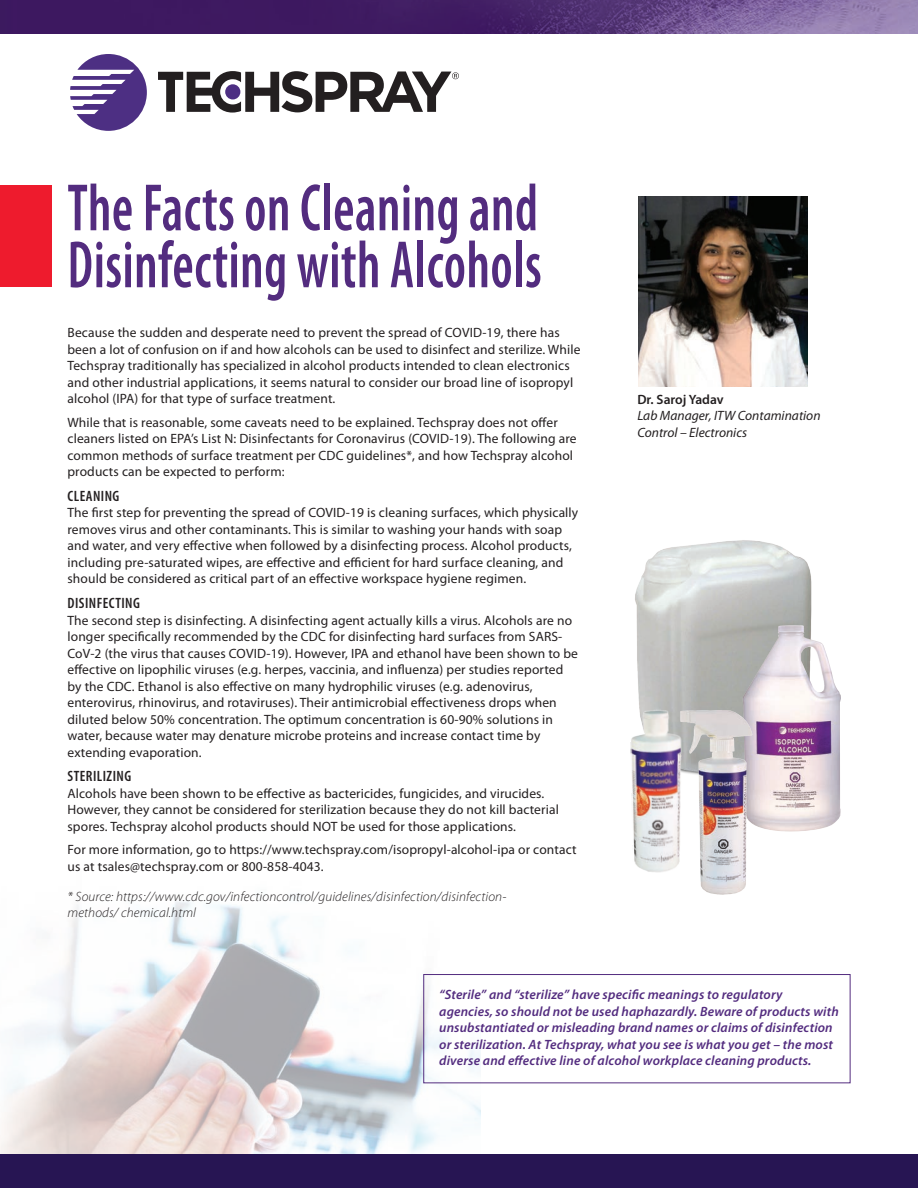
<style>
.page{position:relative;width:918px;height:1188px;background:#fff}
.page>*{position:absolute;margin:0;border:0;box-sizing:border-box;transform-origin:0 0}
.t1{font:600 condensed 67.5px/57px "Myriad Pro";letter-spacing:.01em;color:#532c7f;scale:.8 1}
.t2{font:600 condensed 15px "Myriad Pro";letter-spacing:.03em;color:#231f20}
.t3{font:13.5px/16.5px "Myriad Pro";letter-spacing:.01em;color:#231f20}
.t4{font:italic 600 13.5px/16.5px "Myriad Pro";letter-spacing:.01em;color:#532c7f}
.t5{font:italic 300 13.5px/16.5px "Myriad Pro";letter-spacing:.01em;color:#231f20}
.t6{font:italic 13.5px/16.5px "Myriad Pro";color:#231f20}
.t7{font:600 13.5px "Myriad Pro";color:#231f20}
</style>
<div class="page">
<img style="left:0;top:895px;width:480px;height:260px">
<svg style="left:70px;top:54px;width:77px;height:77px"></svg>
<svg style="left:158px;top:71px;width:301px;height:42px"></svg>
<div style="left:0;top:185px;width:51px;height:101px;background:#ee1b2d"></div>
<img style="left:0;top:0;width:918px;height:34px">
<img style="left:635px;top:540px;width:177px;height:169px">
<img style="left:742px;top:625px;width:99px;height:207px">
<img style="left:675px;top:705px;width:83px;height:190px">
<img style="left:630px;top:709px;width:55px;height:165px">
<img style="left:638px;top:197px;width:169px;height:189px">
<div style="left:423px;top:974px;width:427px;height:109px;border:1px solid #532c7f"></div>
<div style="left:0;top:1155px;width:918px;height:33px;background:#271553"></div>
<h1 class="t1" style="left:68px;top:178px;width:594px">The Facts on Cleaning and<br>Disinfecting with Alcohols</h1>
<p class="t3" style="left:68px;top:324px;width:514px">Because the sudden and desperate need to prevent the spread of COVID-19, there has been a lot of confusion on if and how alcohols can be used to disinfect and sterilize. While Techspray traditionally has specialized in alcohol products intended to clean electronics and other industrial applications, it seems natural to consider our broad line of isopropyl alcohol (IPA) for that type of surface treatment.</p>
<p class="t3" style="left:68px;top:414px;width:511px">While that is reasonable, some caveats need to be explained. Techspray does not offer cleaners listed on EPA’s List N: Disinfectants for Coronavirus (COVID-19). The following are common methods of surface treatment per CDC guidelines*, and how Techspray alcohol products can be expected to perform:</p>
<p class="t2" style="left:68px;top:487px;width:53px">CLEANING</p>
<p class="t3" style="left:68px;top:504px;width:512px">The first step for preventing the spread of COVID-19 is cleaning surfaces, which physically removes virus and other contaminants. This is similar to washing your hands with soap and water, and very effective when followed by a disinfecting process. Alcohol products, including pre-saturated wipes, are effective and efficient for hard surface cleaning, and should be considered as critical part of an effective workspace hygiene regimen.</p>
<p class="t2" style="left:68px;top:594px;width:74px">DISINFECTING</p>
<p class="t3" style="left:68px;top:612px;width:512px">The second step is disinfecting. A disinfecting agent actually kills a virus. Alcohols are no longer specifically recommended by the CDC for disinfecting hard surfaces from SARS-CoV-2 (the virus that causes COVID-19). However, IPA and ethanol have been shown to be effective on lipophilic viruses (e.g. herpes, vaccinia, and influenza) per studies reported by the CDC. Ethanol is also effective on many hydrophilic viruses (e.g. adenovirus, enterovirus, rhinovirus, and rotaviruses). Their antimicrobial effectiveness drops when diluted below 50% concentration. The optimum concentration is 60-90% solutions in water, because water may denature microbe proteins and increase contact time by extending evaporation.</p>
<p class="t2" style="left:68px;top:767px;width:65px">STERILIZING</p>
<p class="t3" style="left:68px;top:785px;width:493px">Alcohols have been shown to be effective as bactericides, fungicides, and virucides.<br>However, they cannot be considered for sterilization because they do not kill bacterial spores. Techspray alcohol products should NOT be used for those applications.</p>
<p class="t3" style="left:68px;top:841px;width:511px">For more information, go to https://www.techspray.com/isopropyl-alcohol-ipa or contact us at tsales@techspray.com or 800-858-4043.</p>
<p class="t5" style="left:68px;top:888px;width:440px">* Source: https://www.cdc.gov/infectioncontrol/guidelines/disinfection/disinfection&shy;methods/ chemical.html</p>
<p class="t7" style="left:637px;top:391px;width:88px">Dr. Saroj Yadav</p>
<p class="t6" style="left:637px;top:407px;width:185px">Lab Manager, ITW Contamination<br>Control – Electronics</p>
<p class="t4" style="left:439px;top:986px;width:401px">“Sterile” and “sterilize” have specific meanings to regulatory agencies, so should not be used haphazardly. Beware of products with unsubstantiated or misleading brand names or claims of disinfection or sterilization. At Techspray, what you see is what you get – the most diverse and effective line of alcohol workplace cleaning products.</p>
</div>
